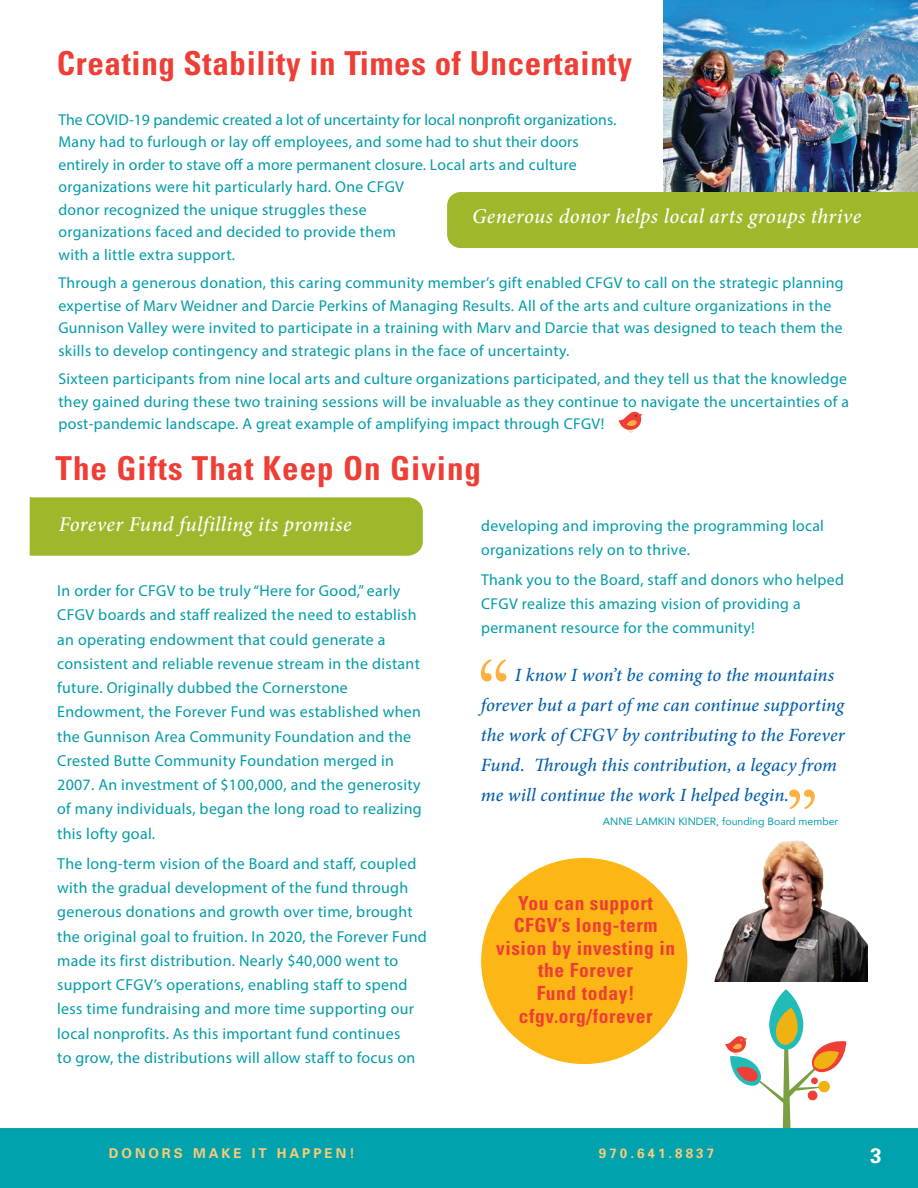
<style>
.page{position:relative;width:918px;height:1188px;background:#fff}
.page>*{position:absolute;margin:0;border:0;box-sizing:border-box;transform-origin:0 0}
.mainparagraph2016{font:700 condensed 33px "Univers";letter-spacing:.02em;color:#ee3e35}
.mainparagraph2016-2{font:italic 500 21px "Minion Pro";letter-spacing:.015em;color:#fff}
.t1{font:700 21px "Univers";color:#fff}
.mainparagraph2016-3{font:700 condensed 19.5px/22.5px "Univers";letter-spacing:.03em;color:#ee3e35;text-align:center}
.mainparagraph2016-4{font:italic 500 18.75px/30px "Minion Pro";color:#015dab}
.mainparagraph2016-5{font:15.9px/24.3px "Myriad Pro";letter-spacing:.02em;color:#009ca7}
.mainparagraph2016-6{font:15.75px/22.5px "Myriad Pro";letter-spacing:.02em;color:#009ca7}
.t2{font:700 13.5px "Univers";letter-spacing:.22em;color:#f6cd78}
.mainparagraph2016-7{font:10.5px "Avenir";color:#009ca7}
</style>
<div class="page">
<img style="left:663px;top:0;width:255px;height:192px">
<svg style="left:725px;top:989px;width:121px;height:139px"></svg>
<div style="left:0;top:1128px;width:918px;height:60px;background:#00a2ad"></div>
<svg style="left:481px;top:659px;width:25px;height:22px"></svg>
<svg style="left:789px;top:790px;width:26px;height:19px"></svg>
<div style="left:30px;top:497px;width:393px;height:59px;background:#9eb82c"></div>
<svg style="left:619px;top:411px;width:23px;height:22px"></svg>
<img style="left:714px;top:840px;width:154px;height:142px">
<div style="left:481px;top:858px;width:206px;height:206px;background:#fcb615;border-radius:50%"></div>
<div style="left:447px;top:192px;width:471px;height:56px;background:#9eb82c"></div>
<p class="mainparagraph2016" style="left:57px;top:43px;width:577px">Creating Stability in Times of Uncertainty</p>
<p class="mainparagraph2016-6" style="left:58px;top:108px;width:559px">The COVID-19 pandemic created a lot of uncertainty for local nonprofit organizations.<br>Many had to furlough or lay off employees, and some had to shut their doors entirely in order to stave off a more permanent closure. Local arts and culture organizations were hit particularly hard. One CFGV<br>donor recognized the unique struggles these<br>organizations faced and decided to provide them<br>with a little extra support.</p>
<p class="mainparagraph2016-6" style="left:58px;top:271px;width:787px">Through a generous donation, this caring community member’s gift enabled CFGV to call on the strategic planning expertise of Marv Weidner and Darcie Perkins of Managing Results. All of the arts and culture organizations in the Gunnison Valley were invited to participate in a training with Marv and Darcie that was designed to teach them the skills to develop contingency and strategic plans in the face of uncertainty.</p>
<p class="mainparagraph2016-6" style="left:58px;top:367px;width:792px">Sixteen participants from nine local arts and culture organizations participated, and they tell us that the knowledge they gained during these two training sessions will be invaluable as they continue to navigate the uncertainties of a post-pandemic landscape. A great example of amplifying impact through CFGV!</p>
<p class="mainparagraph2016-2" style="left:472px;top:202px;width:391px">Generous donor helps local arts groups thrive</p>
<p class="mainparagraph2016" style="left:56px;top:448px;width:427px">The Gifts That Keep On Giving</p>
<p class="mainparagraph2016-2" style="left:59px;top:510px;width:294px">Forever Fund fulfilling its promise</p>
<p class="mainparagraph2016-6" style="left:481px;top:514px;width:344px;line-height:24px">developing and improving the programming local organizations rely on to thrive.</p>
<p class="mainparagraph2016-6" style="left:481px;top:567px;width:364px;line-height:24px">Thank you to the Board, staff and donors who helped<br>CFGV realize this amazing vision of providing a permanent resource for the community!</p>
<p class="mainparagraph2016-5" style="left:57px;top:578px;width:366px">In order for CFGV to be truly “Here for Good,” early CFGV boards and staff realized the need to establish an operating endowment that could generate a consistent and reliable revenue stream in the distant future. Originally dubbed the Cornerstone Endowment, the Forever Fund was established when the Gunnison Area Community Foundation and the Crested Butte Community Foundation merged in 2007. An investment of $100,000, and the generosity of many individuals, began the long road to realizing this lofty goal.</p>
<p class="mainparagraph2016-5" style="left:57px;top:851px;width:371px">The long-term vision of the Board and staff, coupled with the gradual development of the fund through generous donations and growth over time, brought the original goal to fruition. In 2020, the Forever Fund made its first distribution. Nearly $40,000 went to support CFGV’s operations, enabling staff to spend less time fundraising and more time supporting our local nonprofits. As this important fund continues<br>to grow, the distributions will allow staff to focus on</p>
<p class="mainparagraph2016-4" style="left:481px;top:660px;width:365px;text-indent:34px">I know I won’t be coming to the mountains forever but a part of me can continue supporting the work of CFGV by contributing to the Forever Fund. Through this contribution, a legacy from me will continue the work I helped begin.</p>
<p class="mainparagraph2016-7" style="left:603px;top:813px;width:237px">ANNE LAMKIN KINDER, founding Board member</p>
<p class="mainparagraph2016-3" style="left:496px;top:891px;width:181px">You can support<br>CFGV’s long-term vision by investing in the Forever<br>Fund today!</p>
<p class="mainparagraph2016-3" style="left:519px;top:1004px;width:135px">cfgv.org/forever</p>
<p class="t2" style="left:109px;top:1145px;width:247px">DONORS MAKE IT HAPPEN!</p>
<p class="t2" style="left:599px;top:1145px;width:117px">970.641.8837</p>
<p class="t1" style="left:870px;top:1142px;width:13px">3</p>
</div>
